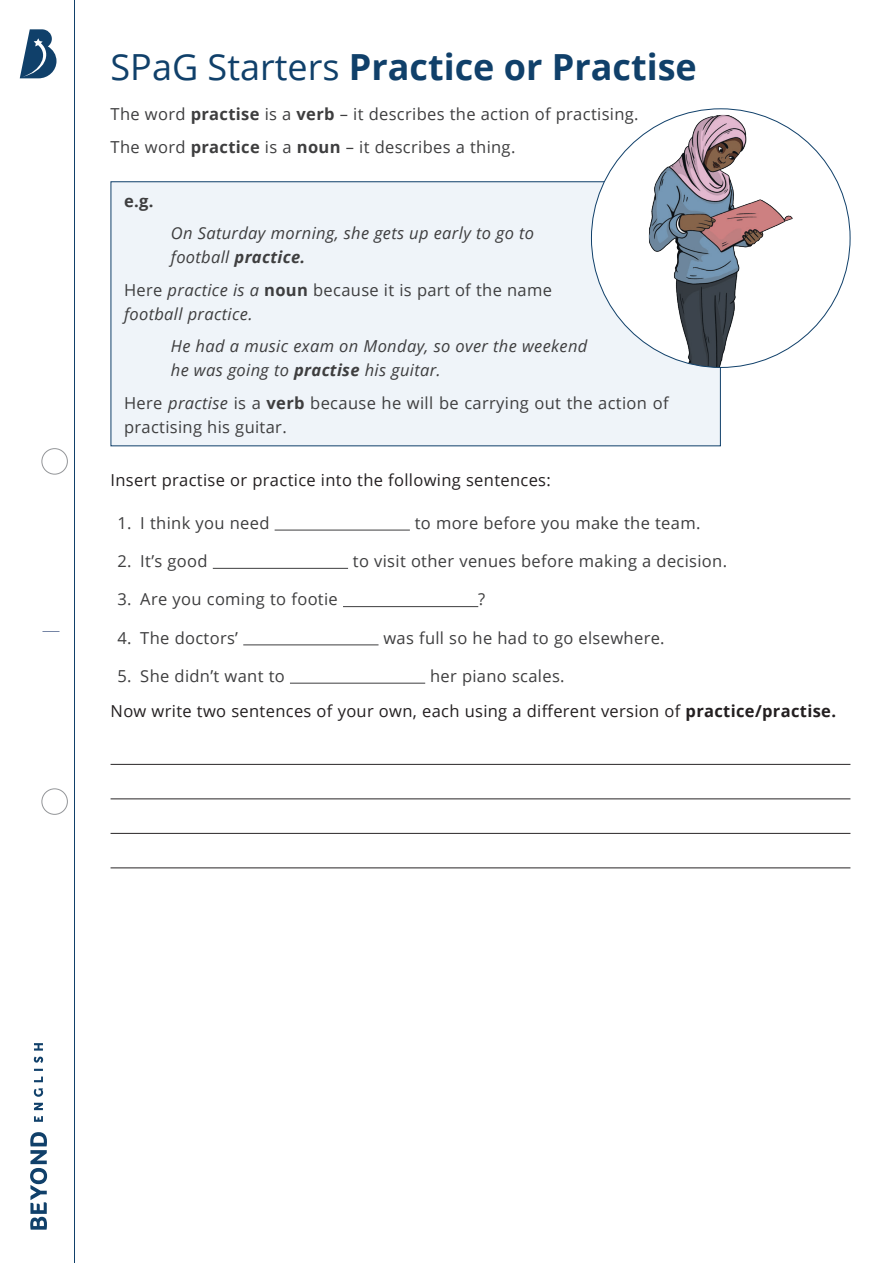
<style>
.page{position:relative;width:893px;height:1263px;background:#fff}
.page>*{position:absolute;margin:0;border:0;box-sizing:border-box;transform-origin:0 0}
.Page_Title{font:700 36px "Open Sans";color:#10406a}
.t1{font:16.5px/24px "Open Sans";letter-spacing:.02em;color:#3e3e3f}
.t2{font:16.5px "Open Sans";letter-spacing:.02em;color:#231f20}
.t3{font:italic 16.5px/24px "Open Sans";letter-spacing:.02em;color:#3e3e3f}
.t4{font:700 16.5px "Open Sans";color:#3e3e3f}
.s1{font-weight:400}
.s2{font-weight:700}
.s3{font-style:italic}
</style>
<div class="page">
<hr style="left:275px;top:530px;width:135px;height:1px;background:#3e3e3f">
<hr style="left:213px;top:568px;width:135px;height:1px;background:#3e3e3f">
<hr style="left:343px;top:606px;width:135px;height:1px;background:#3e3e3f">
<hr style="left:243px;top:644px;width:136px;height:1px;background:#3e3e3f">
<hr style="left:290px;top:683px;width:135px;height:1px;background:#3e3e3f">
<hr style="left:111px;top:764px;width:739px;height:1px;background:#282526">
<hr style="left:111px;top:798px;width:739px;height:1px;background:#282526">
<hr style="left:111px;top:833px;width:739px;height:1px;background:#282526">
<hr style="left:111px;top:867px;width:739px;height:1px;background:#282526">
<div style="left:111px;top:182px;width:609px;height:264px;background:#eff4f9"></div>
<div style="left:591px;top:109px;width:259px;height:258px;background:#fff;border-radius:50%"></div>
<img style="left:649px;top:115px;width:144px;height:252px">
<div style="left:42px;top:448px;width:26px;height:26px;border:1px solid #939598;border-radius:50%"></div>
<div style="left:42px;top:788px;width:26px;height:27px;border:1px solid #939598;border-radius:50%"></div>
<svg style="left:20px;top:29px;width:40px;height:1200px"></svg>
<hr style="left:74px;top:0;width:1px;height:1263px;background:#10406a">
<p class="Page_Title" style="left:111px;top:41px;width:588px"><span class="s1">SPaG Starters</span> Practice or Practise</p>
<p class="t1" style="left:111px;top:102px;width:529px">The word <span class="s2">practise</span> is a <span class="s2">verb</span> – it describes the action of practising.</p>
<p class="t1" style="left:111px;top:134px;width:406px">The word <span class="s2">practice</span> is a <span class="s2">noun</span> – it describes a thing.</p>
<p class="t4" style="left:124px;top:189px;width:31px">e.g.</p>
<p class="t3" style="left:171px;top:221px;width:365px">On Saturday morning, she gets up early to go to football <span class="s2">practice.</span></p>
<p class="t1" style="left:124px;top:277px;width:429px">Here <span class="s3">practice is a</span> <span class="s2">noun</span> because it is part of the name <span class="s3">football practice.</span></p>
<p class="t3" style="left:171px;top:334px;width:418px">He had a music exam on Monday, so over the weekend he was going to <span class="s2">practise</span> his guitar.</p>
<p class="t1" style="left:124px;top:390px;width:546px">Here <span class="s3">practise</span> is a <span class="s2">verb</span> because he will be carrying out the action of practising his guitar.</p>
<p class="t2" style="left:111px;top:469px;width:442px">Insert practise or practice into the following sentences:</p>
<p class="t1" style="left:117px;top:510px;width:154px">1. I think you need</p>
<p class="t1" style="left:415px;top:510px;width:287px">to more before you make the team.</p>
<p class="t1" style="left:117px;top:549px;width:92px">2. It’s good</p>
<p class="t1" style="left:353px;top:549px;width:376px">to visit other venues before making a decision.</p>
<p class="t1" style="left:117px;top:587px;width:222px">3. Are you coming to footie</p>
<p class="t1" style="left:478px;top:587px;width:9px">?</p>
<p class="t1" style="left:117px;top:625px;width:122px">4. The doctors’</p>
<p class="t1" style="left:383px;top:625px;width:283px">was full so he had to go elsewhere.</p>
<p class="t1" style="left:117px;top:663px;width:169px">5. She didn’t want to</p>
<p class="t1" style="left:430px;top:663px;width:136px">her piano scales.</p>
<p class="t2" style="left:111px;top:700px;width:727px">Now write two sentences of your own, each using a different version of <span class="s2">practice/practise.</span></p>
</div>
